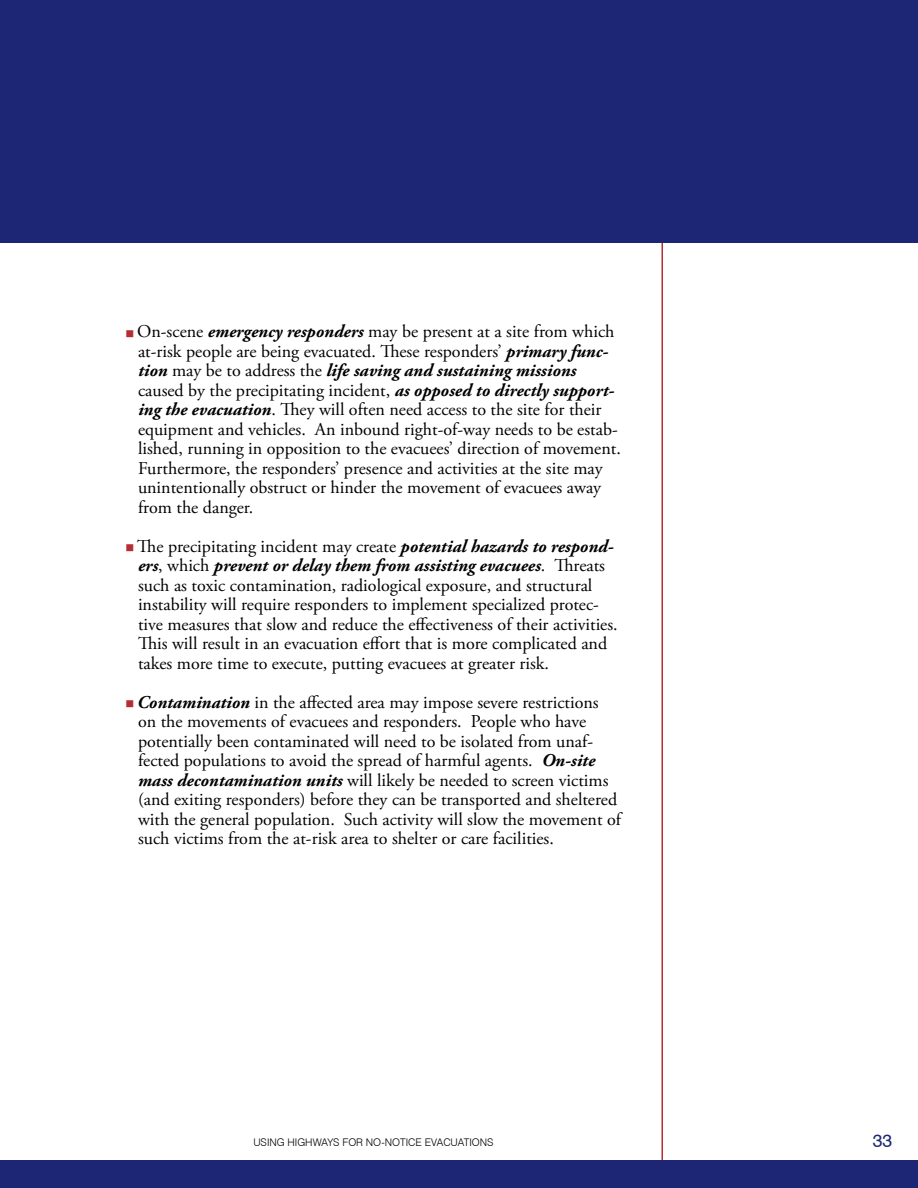
<style>
.page{position:relative;width:918px;height:1188px;background:#fff}
.page>*{position:absolute;margin:0;border:0;box-sizing:border-box;transform-origin:0 0}
.t1{font:18px/19.5px "Adobe Garamond Pro";color:#000}
.t2{font:18px "Swiss 721 BT";color:#1c2674}
.t3{font:300 10.5px "Swiss 721 BT";color:#000}
.s1{color:#b42e34}
.s2{font-weight:700;font-style:italic}
</style>
<div class="page">
<hr style="left:662px;top:132px;width:1px;height:1056px;background:#b42e34">
<div style="left:0;top:0;width:918px;height:243px;background:#1c2674"></div>
<div style="left:0;top:1161px;width:918px;height:27px;background:#1c2674"></div>
<p class="t1" style="left:138px;top:322px;width:484px;text-indent:-12px"><span class="s1">■</span> On-scene <span class="s2">emergency responders</span> may be present at a site from which at-risk people are being evacuated. These responders’ <span class="s2">primary func&shy;tion</span> may be to address the <span class="s2">life saving and sustaining missions </span>caused by the precipitating incident, <span class="s2">as opposed to directly support&shy;ing the evacuation</span>. They will often need access to the site for their equipment and vehicles. An inbound right-of-way needs to be estab&shy;lished, running in opposition to the evacuees’ direction of movement.<br>Furthermore, the responders’ presence and activities at the site may unintentionally obstruct or hinder the movement of evacuees away from the danger.</p>
<p class="t1" style="left:138px;top:537px;width:481px;text-indent:-12px"><span class="s1">■</span> The precipitating incident may create <span class="s2">potential hazards to respond&shy;ers</span>, which <span class="s2">prevent or delay them from assisting evacuees</span>. Threats such as toxic contamination, radiological exposure, and structural instability will require responders to implement specialized protec&shy;tive measures that slow and reduce the effectiveness of their activities.<br>This will result in an evacuation effort that is more complicated and takes more time to execute, putting evacuees at greater risk.</p>
<p class="t1" style="left:138px;top:693px;width:485px;text-indent:-12px"><span class="s1">■</span> <span class="s2">Contamination</span> in the affected area may impose severe restrictions on the movements of evacuees and responders. People who have potentially been contaminated will need to be isolated from unaf&shy;fected populations to avoid the spread of harmful agents. <span class="s2">On-site mass decontamination units</span> will likely be needed to screen victims (and exiting responders) before they can be transported and sheltered with the general population. Such activity will slow the movement of such victims from the at-risk area to shelter or care facilities.</p>
<p class="t3" style="left:253px;top:1136px;width:242px">USING HIGHWAYS FOR NO-NOTICE EVACUATIONS</p>
<p class="t2" style="left:873px;top:1128px;width:21px">33</p>
</div>
